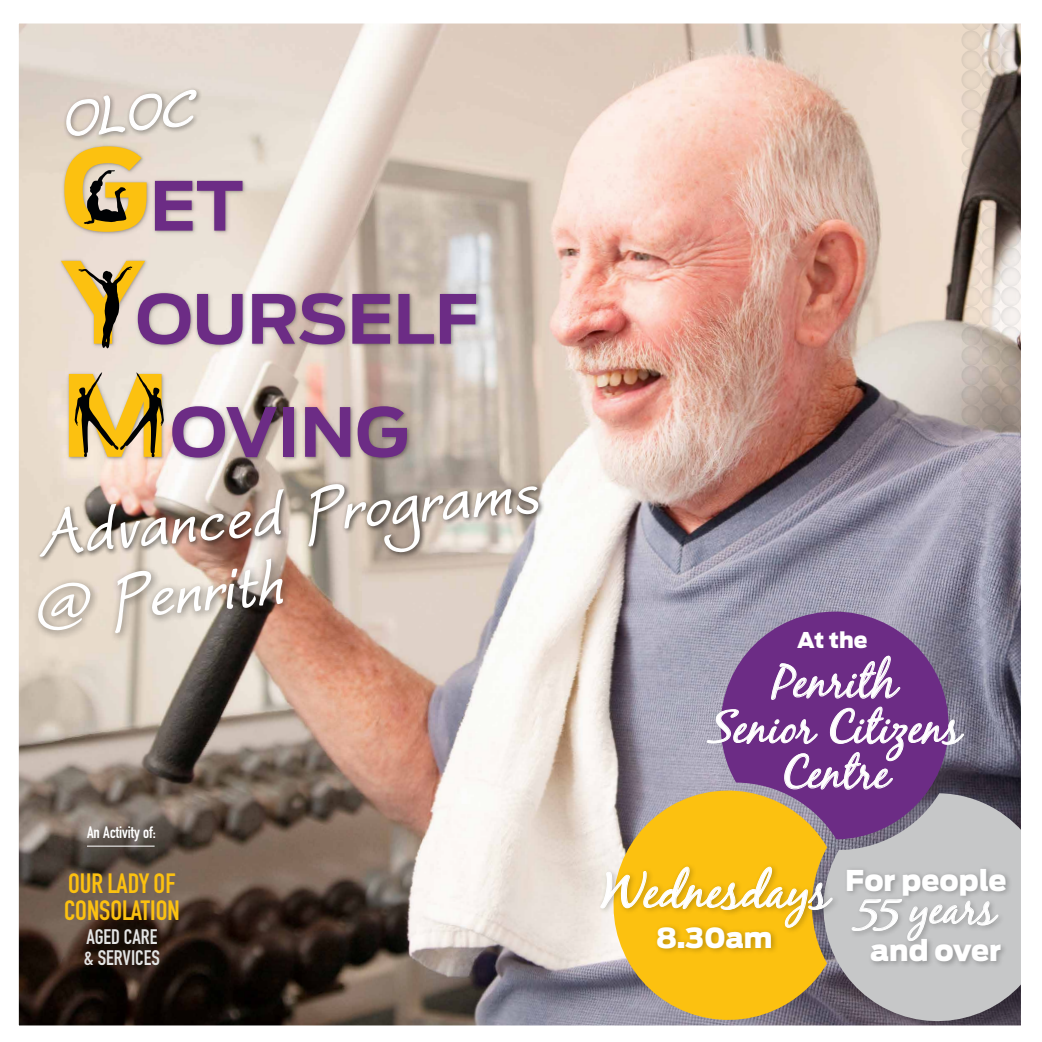
<style>
.page{position:relative;width:1042px;height:1042px;background:#fff}
.page>*{position:absolute;margin:0;border:0;box-sizing:border-box;transform-origin:0 0}
.t1{font:italic 700 85.05px/69.5px "Worstveld Sling";color:#fff}
.t2{font:700 67.02px/113px "Antenna";color:#6c2c85}
.t3{font:italic 700 64.58px "Worstveld Sling";color:#fff}
.t4{font:italic 49.35px "Black Jack";color:#fff}
.t5{font:italic 45.32px/45.5px "Black Jack";color:#fff;text-align:center}
.t6{font:italic 43.4px "Black Jack";color:#fff}
.t7{font:900 28.53px "Antenna";color:#fff}
.t8{font:27.47px/26.8px "DIN Engschrift Std";color:#fcc110}
.t9{font:900 27.47px "Antenna";color:#fff}
.t10{font:900 21.53px "Antenna";color:#fff}
.t11{font:20.82px/20.8px "DIN Engschrift Std";color:#e3e4e4}
.t12{font:16.28px "DIN Engschrift Std";color:#fff}
.s1{font-size:111.83px;color:#fcc110}
</style>
<div class="page">
<img style="left:18px;top:23px;width:1003px;height:1003px">
<h3 class="t3" style="left:59px;top:90px;width:133px;rotate:-5deg">OLOC</h3>
<h2 class="t2" style="left:61px;top:150px;width:419px"><span class="s1">G</span>ET<br><span class="s1">Y</span>OURSELF<br><span class="s1">M</span>OVING</h2>
<h1 class="t1" style="left:24px;top:506px;width:515px;rotate:-5deg">Advanced Programs @ Penrith</h1>
<p class="t12" style="left:87px;top:823px;width:70px">An Activity of:</p>
<p class="t8" style="left:64px;top:870px;width:117px">OUR LADY OF<br>CONSOLATION</p>
<p class="t11" style="left:84px;top:926px;width:77px">AGED CARE &amp; SERVICES</p>
<p class="t10" style="left:797px;top:627px;width:72px">At the</p>
<p class="t5" style="left:707px;top:658px;width:266px">Penrith<br>SeniorCitiz ens<br>Centre</p>
<p class="t4" style="left:600px;top:861px;width:243px">Wednesdays</p>
<p class="t9" style="left:656px;top:921px;width:118px">8.30am</p>
<p class="t7" style="left:845px;top:863px;width:163px">For people</p>
<p class="t6" style="left:856px;top:882px;width:152px">55 years</p>
<p class="t7" style="left:870px;top:934px;width:132px">and over</p>
</div>
